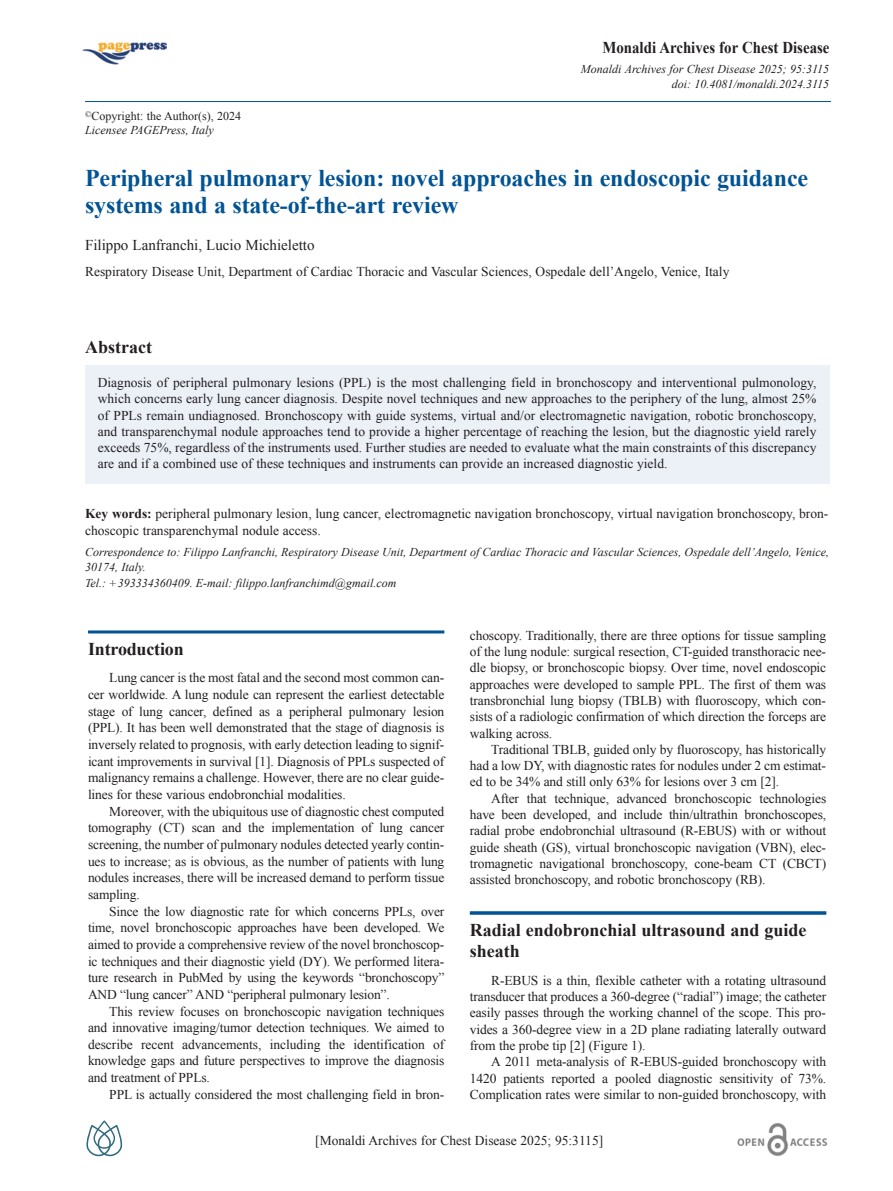
<style>
.page{position:relative;width:893px;height:1191px;background:#fff}
.page>*{position:absolute;margin:0;border:0;box-sizing:border-box;transform-origin:0 0}
.t1{font:700 24px/27px "Times New Roman";letter-spacing:-.005em;color:#005394}
.t2{font:700 18px/21.6px "Times New Roman";color:#231f20}
.t3{font:700 16.5px "Times New Roman";color:#231f20;scale:.9 1}
.t4{font:15px "Times New Roman";color:#231f20}
.t5{font:13.5px/16.6px "Times New Roman";letter-spacing:-.01em;color:#231f20;text-align:justify}
.t6{font:italic 12px/14.4px "Times New Roman";color:#231f20}
.t7{font:12px/14.4px "Times New Roman";color:#231f20}
.s1{font-style:italic}
.s2{font-weight:700}
</style>
<div class="page">
<img style="left:83px;top:42px;width:84px;height:23px">
<hr style="left:88px;top:630px;width:356px;height:3px;background:#005394">
<hr style="left:470px;top:911px;width:356px;height:3px;background:#005394">
<hr style="left:85px;top:101px;width:746px;height:1px;background:#005394">
<div style="left:85px;top:365px;width:744px;height:119px;background:#ecf0f7"></div>
<img style="left:737px;top:1123px;width:91px;height:33px">
<svg style="left:86px;top:1120px;width:37px;height:36px"></svg>
<p class="t3" style="left:602px;top:38px;width:254px">Monaldi Archives for Chest Disease</p>
<p class="t7" style="left:85px;top:109px;width:157px"><sup>©</sup>Copyright: the Author(s), 2024<br><span class="s1">Licensee PAGEPress, Italy</span></p>
<p class="t6" style="left:581px;top:62px;width:250px;text-align:right">Monaldi Archives for Chest Disease 2025; 95:3115 doi: 10.4081/monaldi.2024.3115</p>
<h1 class="t1" style="left:85px;top:165px;width:725px">Peripheral pulmonary lesion: novel approaches in endoscopic guidance systems and a state-of-the-art review</h1>
<p class="t4" style="left:85px;top:236px;width:231px">Filippo Lanfranchi, Lucio Michieletto</p>
<p class="t5" style="left:85px;top:263px;width:646px">Respiratory Disease Unit, Department of Cardiac Thoracic and Vascular Sciences, Ospedale dell’Angelo, Venice, Italy</p>
<h2 class="t2" style="left:85px;top:336px;width:68px">Abstract</h2>
<p class="t5" style="left:98px;top:374px;width:720px;line-height:16.2px">Diagnosis of peripheral pulmonary lesions (PPL) is the most challenging field in bronchoscopy and interventional pulmonology, which concerns early lung cancer diagnosis. Despite novel techniques and new approaches to the periphery of the lung, almost 25% of PPLs remain undiagnosed. Bronchoscopy with guide systems, virtual and/or electromagnetic navigation, robotic bronchoscopy, and transparenchymal nodule approaches tend to provide a higher percentage of reaching the lesion, but the diagnostic yield rarely exceeds 75%, regardless of the instruments used. Further studies are needed to evaluate what the main constraints of this discrepancy are and if a combined use of these techniques and instruments can provide an increased diagnostic yield.</p>
<p class="t5" style="left:85px;top:505px;width:745px;line-height:16.2px"><span class="s2">Key words:</span> peripheral pulmonary lesion, lung cancer, electromagnetic navigation bronchoscopy, virtual navigation bronchoscopy, bron&shy;choscopic transparenchymal nodule access.</p>
<p class="t6" style="left:85px;top:545px;width:746px">Correspondence to: Filippo Lanfranchi, Respiratory Disease Unit, Department of Cardiac Thoracic and Vascular Sciences, Ospedale dell’Angelo, Venice,<br>30174, Italy.</p>
<p class="t6" style="left:85px;top:576px;width:313px">Tel.: +393334360409. E-mail: filippo.lanfranchimd@gmail.com</p>
<h2 class="t2" style="left:88px;top:638px;width:97px">Introduction</h2>
<p class="t5" style="left:88px;top:669px;width:358px;text-indent:21px">Lung cancer is the most fatal and the second most common can&shy;cer worldwide. A lung nodule can represent the earliest detectable stage of lung cancer, defined as a peripheral pulmonary lesion (PPL). It has been well demonstrated that the stage of diagnosis is inversely related to prognosis, with early detection leading to signif&shy;icant improvements in survival [1]. Diagnosis of PPLs suspected of malignancy remains a challenge. However, there are no clear guide&shy;lines for these various endobronchial modalities.</p>
<p class="t5" style="left:88px;top:803px;width:358px;text-indent:21px">Moreover, with the ubiquitous use of diagnostic chest computed tomography (CT) scan and the implementation of lung cancer screening, the number of pulmonary nodules detected yearly contin&shy;ues to increase; as is obvious, as the number of patients with lung nodules increases, there will be increased demand to perform tissue sampling.</p>
<p class="t5" style="left:88px;top:902px;width:358px;text-indent:21px">Since the low diagnostic rate for which concerns PPLs, over time, novel bronchoscopic approaches have been developed. We aimed to provide a comprehensive review of the novel bronchoscop&shy;ic techniques and their diagnostic yield (DY). We performed litera&shy;ture research in PubMed by using the keywords “bronchoscopy” AND “lung cancer” AND “peripheral pulmonary lesion”.</p>
<p class="t5" style="left:88px;top:1002px;width:358px;text-indent:21px">This review focuses on bronchoscopic navigation techniques and innovative imaging/tumor detection techniques. We aimed to describe recent advancements, including the identification of knowledge gaps and future perspectives to improve the diagnosis and treatment of PPLs.</p>
<p class="t5" style="left:109px;top:1085px;width:336px">PPL is actually considered the most challenging field in bron-</p>
<p class="t5" style="left:470px;top:627px;width:358px">choscopy. Traditionally, there are three options for tissue sampling of the lung nodule: surgical resection, CT-guided transthoracic nee&shy;dle biopsy, or bronchoscopic biopsy. Over time, novel endoscopic approaches were developed to sample PPL. The first of them was transbronchial lung biopsy (TBLB) with fluoroscopy, which con&shy;sists of a radiologic confirmation of which direction the forceps are walking across.</p>
<p class="t5" style="left:470px;top:741px;width:358px;text-indent:21px">Traditional TBLB, guided only by fluoroscopy, has historically had a low DY, with diagnostic rates for nodules under 2 cm estimat&shy;ed to be 34% and still only 63% for lesions over 3 cm [2].</p>
<p class="t5" style="left:470px;top:790px;width:358px;text-indent:21px">After that technique, advanced bronchoscopic technologies have been developed, and include thin/ultrathin bronchoscopes, radial probe endobronchial ultrasound (R-EBUS) with or without guide sheath (GS), virtual bronchoscopic navigation (VBN), elec&shy;tromagnetic navigational bronchoscopy, cone-beam CT (CBCT) assisted bronchoscopy, and robotic bronchoscopy (RB).</p>
<h2 class="t2" style="left:470px;top:919px;width:338px">Radial endobronchial ultrasound and guide sheath</h2>
<p class="t5" style="left:470px;top:972px;width:358px;text-indent:21px">R-EBUS is a thin, flexible catheter with a rotating ultrasound transducer that produces a 360-degree (“radial”) image; the catheter easily passes through the working channel of the scope. This pro&shy;vides a 360-degree view in a 2D plane radiating laterally outward from the probe tip [2] (Figure 1).</p>
<p class="t5" style="left:470px;top:1053px;width:358px;text-indent:21px">A 2011 meta-analysis of R-EBUS-guided bronchoscopy with 1420 patients reported a pooled diagnostic sensitivity of 73%.<br>Complication rates were similar to non-guided bronchoscopy, with</p>
<p class="t5" style="left:315px;top:1132px;width:289px">[Monaldi Archives for Chest Disease 2025; 95:3115]</p>
</div>
